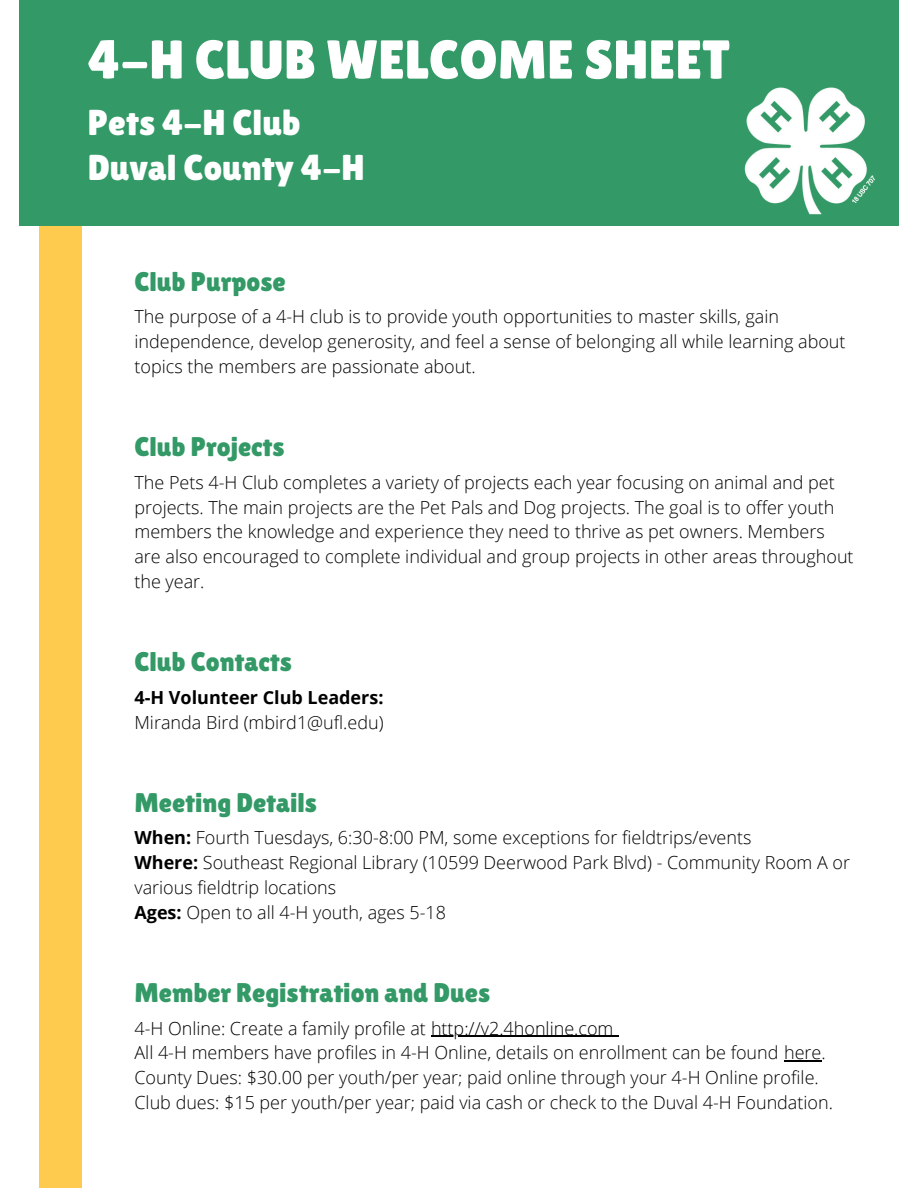
<style>
.page{position:relative;width:918px;height:1188px;background:#fff}
.page>*{position:absolute;margin:0;border:0;box-sizing:border-box;transform-origin:0 0}
.t1{font:54.6px "Lilita One";color:#fff}
.t2{font:36px "Lilita One";color:#fff}
.t3{font:27px "Lilita One";color:#396}
.t4{font:300 18px/24.8px "Open Sans";color:#000}
.t5{font:700 18px "Open Sans";color:#000}
.s1{font-weight:700}
</style>
<div class="page">
<div style="left:39px;top:0;width:43px;height:1188px;background:#ffcb4f"></div>
<div style="left:19px;top:0;width:880px;height:225px;background:#396"></div>
<img style="left:744px;top:87px;width:131px;height:128px">
<hr style="left:431px;top:1036px;width:183px;height:1px;background:#000">
<hr style="left:784px;top:1060px;width:37px;height:2px;background:#000">
<p class="t1" style="left:88px;top:28px;width:643px">4-H CLUB WELCOME SHEET</p>
<p class="t2" style="left:88px;top:102px;width:214px">Pets 4-H Club</p>
<p class="t2" style="left:88px;top:147px;width:278px">Duval County 4-H</p>
<p class="t3" style="left:134px;top:266px;width:153px">Club Purpose</p>
<p class="t4" style="left:134px;top:304px;width:713px">The purpose of a 4-H club is to provide youth opportunities to master skills, gain independence, develop generosity, and feel a sense of belonging all while learning about topics the members are passionate about.</p>
<p class="t3" style="left:134px;top:431px;width:152px">Club Projects</p>
<p class="t4" style="left:134px;top:470px;width:721px">The Pets 4-H Club completes a variety of projects each year focusing on animal and pet projects. The main projects are the Pet Pals and Dog projects. The goal is to offer youth members the knowledge and experience they need to thrive as pet owners. Members are also encouraged to complete individual and group projects in other areas throughout the year.</p>
<p class="t3" style="left:134px;top:646px;width:159px">Club Contacts</p>
<p class="t5" style="left:134px;top:685px;width:251px">4-H Volunteer Club Leaders:</p>
<p class="t4" style="left:134px;top:709px;width:251px">Miranda Bird (mbird1@ufl.edu)</p>
<p class="t3" style="left:134px;top:787px;width:184px">Meeting Details</p>
<p class="t4" style="left:134px;top:825px;width:619px"><span class="s1">When:</span> Fourth Tuesdays, 6:30-8:00 PM, some exceptions for fieldtrips/events</p>
<p class="t4" style="left:134px;top:850px;width:717px"><span class="s1">Where:</span> Southeast Regional Library (10599 Deerwood Park Blvd) - Community Room A or various fieldtrip locations</p>
<p class="t4" style="left:134px;top:899px;width:313px"><span class="s1">Ages:</span> Open to all 4-H youth, ages 5-18</p>
<p class="t3" style="left:134px;top:977px;width:357px">Member Registration and Dues</p>
<p class="t4" style="left:134px;top:1015px;width:480px">4-H Online: Create a family profile at http://v2.4honline.com</p>
<p class="t4" style="left:134px;top:1040px;width:693px">All 4-H members have profiles in 4-H Online, details on enrollment can be found here.</p>
<p class="t4" style="left:134px;top:1065px;width:686px">County Dues: $30.00 per youth/per year; paid online through your 4-H Online profile.</p>
<p class="t4" style="left:134px;top:1089px;width:700px">Club dues: $15 per youth/per year; paid via cash or check to the Duval 4-H Foundation.</p>
</div>
